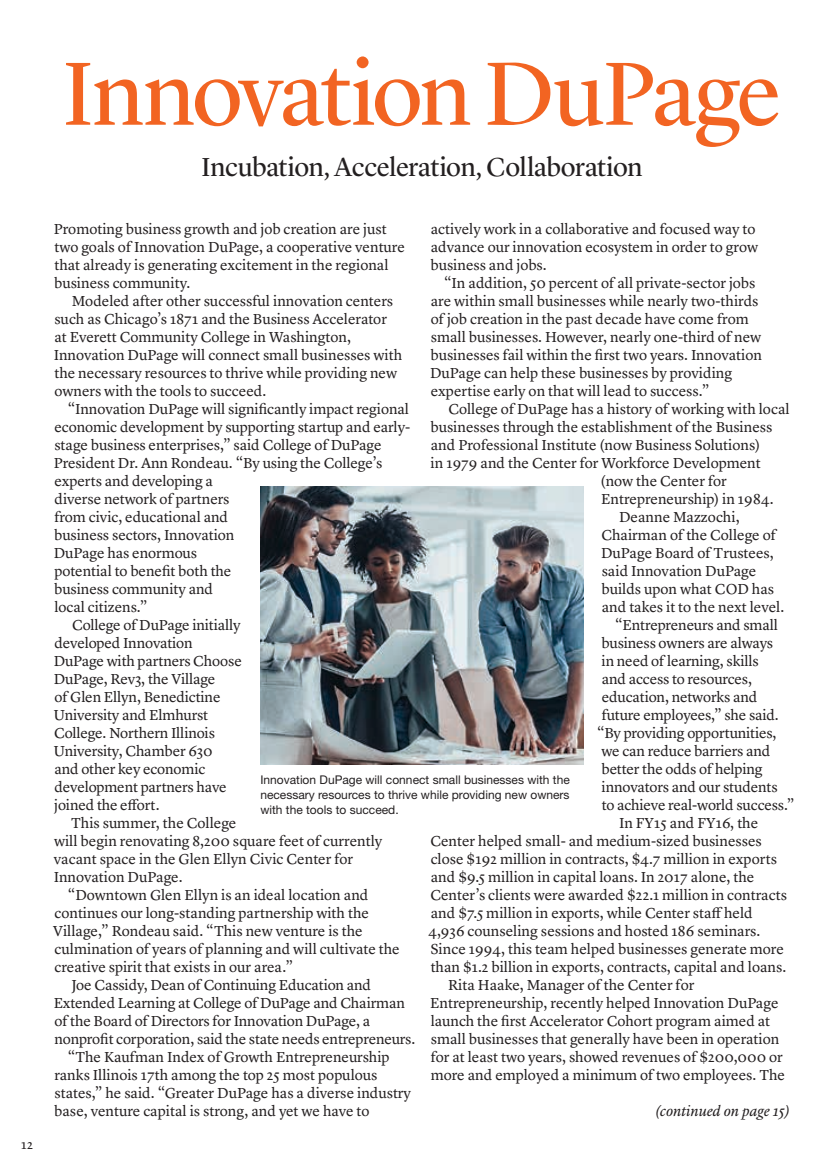
<style>
.page{position:relative;width:837px;height:1175px;background:#fff}
.page>*{position:absolute;margin:0;border:0;box-sizing:border-box;transform-origin:0 0}
.t1{font:93px "Lyon Display";letter-spacing:-.025em;color:#f26422}
.t2{font:27px "Lyon Display";letter-spacing:-.015em;color:#231f20}
.Body_Serif_Lyon_firs{font:15px/18px "Lyon Text";letter-spacing:-.005em;color:#231f20}
.Body_Serif_Lyon{font:15px/18px "Lyon Text";color:#231f20}
.Body_Serif_Lyon-2{font:italic 15px "Lyon Text";letter-spacing:-.005em;color:#231f20}
.page_numbers{font:13.5px "Lyon Text";color:#231f20}
.t3{font:12px/15px "Helvetica Neue";color:#231f20;text-align:justify}
</style>
<div class="page">
<img style="left:260px;top:486px;width:323px;height:279px">
<p class="page_numbers" style="left:21px;top:1134px;width:13px">12</p>
<p class="t1" style="left:63px;top:24px;width:720px">Innovation DuPage</p>
<p class="t2" style="left:201px;top:147px;width:442px">Incubation, Acceleration, Collaboration</p>
<p class="Body_Serif_Lyon" style="left:54px;top:219px;width:353px">Promoting business growth and job creation are just two goals of Innovation DuPage, a cooperative venture that already is generating excitement in the regional business community.</p>
<p class="Body_Serif_Lyon_firs" style="left:54px;top:291px;width:350px;text-indent:18px">Modeled after other successful innovation centers such as Chicago’s 1871 and the Business Accelerator at Everett Community College in Washington, Innovation DuPage will connect small businesses with the necessary resources to thrive while providing new owners with the tools to succeed.</p>
<p class="Body_Serif_Lyon_firs" style="left:54px;top:399px;width:358px;text-indent:14px">“Innovation DuPage will significantly impact regional economic development by supporting startup and early&shy;stage business enterprises,” said College of DuPage President Dr. Ann Rondeau. “By using the College’s experts and developing a<br>diverse network of partners<br>from civic, educational and<br>business sectors, Innovation<br>DuPage has enormous<br>potential to benefit both the<br>business community and<br>local citizens.”</p>
<p class="Body_Serif_Lyon_firs" style="left:54px;top:615px;width:190px;text-indent:18px">College of DuPage initially developed Innovation<br>DuPage with partners Choose<br>DuPage, Rev3, the Village<br>of Glen Ellyn, Benedictine<br>University and Elmhurst<br>College. Northern Illinois<br>University, Chamber 630<br>and other key economic development partners have joined the effort.</p>
<p class="Body_Serif_Lyon_firs" style="left:54px;top:813px;width:330px;text-indent:18px">This summer, the College<br>will begin renovating 8,200 square feet of currently vacant space in the Glen Ellyn Civic Center for Innovation DuPage.</p>
<p class="Body_Serif_Lyon_firs" style="left:53px;top:885px;width:348px;text-indent:15px">“Downtown Glen Ellyn is an ideal location and continues our long-standing partnership with the Village,” Rondeau said. “This new venture is the culmination of years of planning and will cultivate the creative spirit that exists in our area.”</p>
<p class="Body_Serif_Lyon_firs" style="left:54px;top:975px;width:363px;text-indent:18px">Joe Cassidy, Dean of Continuing Education and Extended Learning at College of DuPage and Chairman of the Board of Directors for Innovation DuPage, a nonprofit corporation, said the state needs entrepreneurs.</p>
<p class="Body_Serif_Lyon_firs" style="left:54px;top:1047px;width:358px;text-indent:13px">“The Kaufman Index of Growth Entrepreneurship ranks Illinois 17th among the top 25 most populous states,” he said. “Greater DuPage has a diverse industry base, venture capital is strong, and yet we have to</p>
<p class="Body_Serif_Lyon_firs" style="left:431px;top:219px;width:329px">actively work in a collaborative and focused way to advance our innovation ecosystem in order to grow business and jobs.</p>
<p class="Body_Serif_Lyon_firs" style="left:430px;top:273px;width:333px;text-indent:14px">“In addition, 50 percent of all private-sector jobs are within small businesses while nearly two-thirds of job creation in the past decade have come from small businesses. However, nearly one-third of new businesses fail within the first two years. Innovation DuPage can help these businesses by providing expertise early on that will lead to success.”</p>
<p class="Body_Serif_Lyon_firs" style="left:448px;top:399px;width:343px">College of DuPage has a history of working with local</p>
<p class="Body_Serif_Lyon_firs" style="left:431px;top:417px;width:343px">businesses through the establishment of the Business</p>
<p class="Body_Serif_Lyon_firs" style="left:431px;top:435px;width:331px">and Professional Institute (now Business Solutions)</p>
<p class="Body_Serif_Lyon_firs" style="left:431px;top:453px;width:332px">in 1979 and the Center for Workforce Development</p>
<p class="Body_Serif_Lyon_firs" style="left:601px;top:471px;width:128px">(now the Center for</p>
<p class="Body_Serif_Lyon_firs" style="left:601px;top:489px;width:174px">Entrepreneurship) in 1984.</p>
<p class="Body_Serif_Lyon_firs" style="left:601px;top:507px;width:185px;text-indent:18px">Deanne Mazzochi,<br>Chairman of the College of<br>DuPage Board of Trustees, said Innovation DuPage builds upon what COD has and takes it to the next level.</p>
<p class="Body_Serif_Lyon_firs" style="left:615px;top:615px;width:165px">“Entrepreneurs and small</p>
<p class="Body_Serif_Lyon_firs" style="left:602px;top:633px;width:173px">business owners are always</p>
<p class="Body_Serif_Lyon_firs" style="left:602px;top:651px;width:158px">in need of learning, skills</p>
<p class="Body_Serif_Lyon_firs" style="left:602px;top:669px;width:152px">and access to resources,</p>
<p class="Body_Serif_Lyon_firs" style="left:602px;top:687px;width:157px">education, networks and</p>
<p class="Body_Serif_Lyon_firs" style="left:602px;top:705px;width:179px">future employees,” she said.</p>
<p class="Body_Serif_Lyon_firs" style="left:597px;top:723px;width:181px">“By providing opportunities,</p>
<p class="Body_Serif_Lyon_firs" style="left:601px;top:741px;width:171px">we can reduce barriers and</p>
<p class="Body_Serif_Lyon_firs" style="left:602px;top:759px;width:163px">better the odds of helping</p>
<p class="Body_Serif_Lyon_firs" style="left:602px;top:777px;width:177px">innovators and our students</p>
<p class="Body_Serif_Lyon_firs" style="left:602px;top:795px;width:194px">to achieve real-world success.”</p>
<p class="Body_Serif_Lyon_firs" style="left:428px;top:813px;width:360px;text-indent:191px">In FY15 and FY16, the Center helped small- and medium-sized businesses close $192 million in contracts, $4.7 million in exports and $9.5 million in capital loans. In 2017 alone, the Center’s clients were awarded $22.1 million in contracts and $7.5 million in exports, while Center staff held 4,936 counseling sessions and hosted 186 seminars.<br>Since 1994, this team helped businesses generate more than $1.2 billion in exports, contracts, capital and loans.</p>
<p class="Body_Serif_Lyon_firs" style="left:430px;top:975px;width:356px;text-indent:18px">Rita Haake, Manager of the Center for Entrepreneurship, recently helped Innovation DuPage launch the first Accelerator Cohort program aimed at small businesses that generally have been in operation for at least two years, showed revenues of $200,000 or more and employed a minimum of two employees. The</p>
<p class="t3" style="left:260px;top:772px;width:311px">Innovation DuPage will connect small businesses with the necessary resources to thrive while providing new owners with the tools to succeed.</p>
<p class="Body_Serif_Lyon-2" style="left:656px;top:1100px;width:136px">(continued on page 15)</p>
</div>
